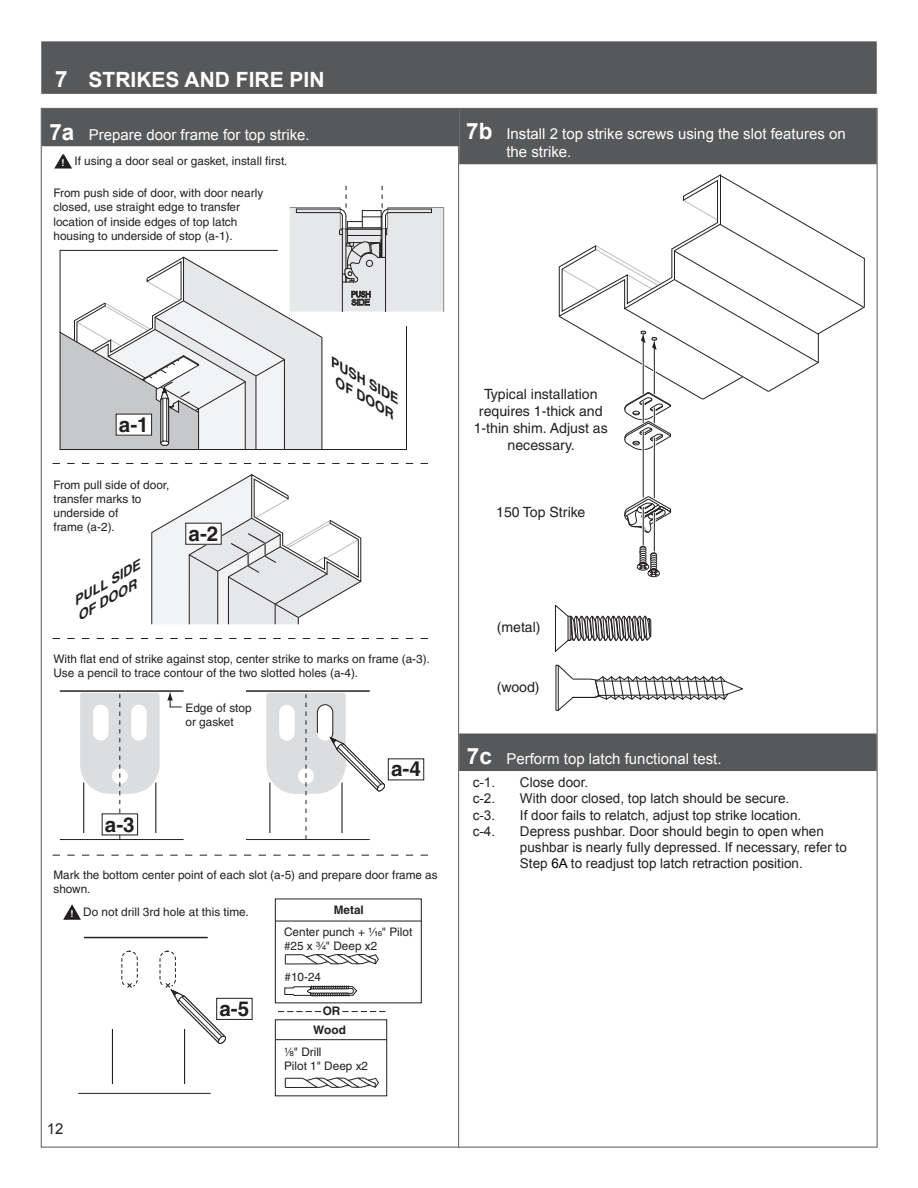
<style>
.page{position:relative;width:918px;height:1188px;background:#fff}
.page>*{position:absolute;margin:0;border:0;box-sizing:border-box;transform-origin:0 0}
.t1{font:700 21px "Arial";color:#fff}
.t2{font:700 20.55px "Helvetica";color:#231f20}
.t3{font:15px/18px "Arial";color:#fff}
.t4{font:15px "Arial";color:#231f20}
.t5{font:14.1px/17px "Helvetica";color:#231f20;text-align:center}
.t6{font:13.5px/16.2px "Arial";color:#231f20}
.t7{font:italic 700 12.45px/15px "Helvetica";color:#231f20;text-align:right;scale:1.15 1}
.t8{font:11.85px/14.1px "Helvetica";color:#231f20}
.t9{font:700 11.85px "Helvetica";color:#231f20}
.s1{font-size:22.5px}
.s2{font-weight:700;font-size:22.5px}
.s3{font-family:"Helvetica Fraction"}
.s4{color:#000}
</style>
<div class="page">
<hr style="left:458px;top:109px;width:1px;height:1039px;background:#57585a">
<div style="left:41px;top:41px;width:836px;height:53px;background:#57585a"></div>
<div style="left:42px;top:109px;width:417px;height:37px;background:#57585a"></div>
<hr style="left:246px;top:690px;width:124px;height:2px;background:#231f20">
<hr style="left:246px;top:839px;width:124px;height:1px;background:#231f20">
<div style="left:275px;top:899px;width:147px;height:104px;border:1px solid #211e1e"></div>
<div style="left:275px;top:1019px;width:112px;height:77px;border:1px solid #211e1e"></div>
<hr style="left:275px;top:921px;width:146px;height:1px;background:#211e1e">
<hr style="left:275px;top:1039px;width:112px;height:1px;background:#211e1e">
<svg style="left:278px;top:1011px;width:108px;height:1px"></svg>
<svg style="left:284px;top:986px;width:73px;height:10px"></svg>
<svg style="left:285px;top:954px;width:94px;height:11px"></svg>
<svg style="left:285px;top:1078px;width:94px;height:10px"></svg>
<div style="left:322px;top:1004px;width:19px;height:14px;background:#fff"></div>
<svg style="left:53px;top:463px;width:375px;height:1px"></svg>
<svg style="left:53px;top:638px;width:375px;height:1px"></svg>
<svg style="left:53px;top:855px;width:375px;height:1px"></svg>
<hr style="left:78px;top:1093px;width:133px;height:1px;background:#231f20">
<svg style="left:121px;top:951px;width:17px;height:37px"></svg>
<hr style="left:60px;top:690px;width:124px;height:2px;background:#231f20">
<hr style="left:60px;top:839px;width:124px;height:1px;background:#231f20">
<svg style="left:80px;top:691px;width:80px;height:148px"></svg>
<svg style="left:266px;top:691px;width:119px;height:149px"></svg>
<div style="left:112px;top:814px;width:15px;height:18px;background:#fff"></div>
<svg style="left:160px;top:951px;width:66px;height:93px"></svg>
<hr style="left:84px;top:937px;width:124px;height:1px;background:#231f20">
<hr style="left:112px;top:1029px;width:1px;height:55px;background:#231f20">
<hr style="left:184px;top:1029px;width:1px;height:55px;background:#231f20">
<svg style="left:151px;top:474px;width:210px;height:151px"></svg>
<svg style="left:167px;top:691px;width:15px;height:17px"></svg>
<div style="left:186px;top:523px;width:35px;height:21px;background:#fff"></div>
<div style="left:216px;top:998px;width:36px;height:22px;border:1px solid #231f20"></div>
<div style="left:388px;top:759px;width:36px;height:21px;border:1px solid #231f20"></div>
<svg style="left:60px;top:186px;width:384px;height:264px"></svg>
<svg style="left:63px;top:904px;width:18px;height:16px"></svg>
<svg style="left:54px;top:154px;width:18px;height:15px"></svg>
<div style="left:459px;top:109px;width:418px;height:55px;background:#57585a"></div>
<div style="left:459px;top:734px;width:418px;height:37px;background:#57585a"></div>
<svg style="left:624px;top:496px;width:47px;height:37px"></svg>
<hr style="left:642px;top:507px;width:3px;height:38px;background:#fff">
<hr style="left:653px;top:513px;width:3px;height:38px;background:#fff">
<hr style="left:643px;top:507px;width:1px;height:38px;background:#231f20">
<hr style="left:654px;top:513px;width:1px;height:38px;background:#231f20">
<svg style="left:556px;top:665px;width:187px;height:46px"></svg>
<svg style="left:555px;top:605px;width:96px;height:47px"></svg>
<svg style="left:637px;top:546px;width:23px;height:31px"></svg>
<hr style="left:642px;top:431px;width:3px;height:67px;background:#fff">
<hr style="left:653px;top:438px;width:3px;height:60px;background:#fff">
<hr style="left:643px;top:431px;width:1px;height:67px;background:#231f20">
<hr style="left:654px;top:438px;width:1px;height:60px;background:#231f20">
<svg style="left:559px;top:174px;width:306px;height:276px"></svg>
<hr style="left:653px;top:356px;width:3px;height:31px;background:#fff">
<hr style="left:643px;top:340px;width:1px;height:54px;background:#231f20">
<hr style="left:654px;top:347px;width:1px;height:47px;background:#231f20">
<h1 class="t1" style="left:55px;top:66px;width:271px"><span class="s1">7</span> STRIKES AND FIRE PIN</h1>
<p class="t3" style="left:49px;top:125px;width:262px"><span class="s2">7a</span> Prepare door frame for top strike.</p>
<p class="t8" style="left:62px;top:153px;width:227px"><sub>!</sub> If using a door seal or gasket, install first.</p>
<p class="t8" style="left:53px;top:186px;width:211px">From push side of door, with door nearly closed, use straight edge to transfer location of inside edges of top latch housing to underside of stop (a-1).</p>
<p class="t3" style="left:506px;top:125px;width:341px;text-indent:-40px"><span class="s2">7b</span> Install 2 top strike screws using the slot features on the strike.</p>
<h2 class="t2" style="left:119px;top:412px;width:31px">a-1</h2>
<p class="t8" style="left:53px;top:478px;width:118px">From pull side of door, transfer marks to underside of<br>frame (a-2).</p>
<p class="t7" style="left:66px;top:598px;width:71px;text-align:left;text-indent:5px;rotate:-30deg">PULL SIDE<br>OF DOOR</p>
<h2 class="t2" style="left:189px;top:521px;width:31px">a-2</h2>
<p class="t7" style="left:337px;top:356px;width:72px;rotate:30deg">PUSH SIDE<br>OF DOOR</p>
<p class="t8" style="left:53px;top:651px;width:378px">With flat end of strike against stop, center strike to marks on frame (a-3).<br>Use a pencil to trace contour of the two slotted holes (a-4).</p>
<h2 class="t2" style="left:105px;top:812px;width:31px">a-3</h2>
<p class="t8" style="left:185px;top:701px;width:68px">Edge of stop or gasket</p>
<h2 class="t2" style="left:391px;top:757px;width:31px">a-4</h2>
<p class="t8" style="left:53px;top:868px;width:386px">Mark the bottom center point of each slot (a-5) and prepare door frame as shown.</p>
<p class="t8" style="left:70px;top:905px;width:180px"><sub>!</sub> Do not drill 3rd hole at this time.</p>
<h2 class="t2" style="left:220px;top:996px;width:31px">a-5</h2>
<p class="t4" style="left:47px;top:1119px;width:18px">12</p>
<p class="t9" style="left:334px;top:903px;width:32px">Metal</p>
<p class="t8" style="left:284px;top:924px;width:130px">Center punch + <span class="s3">¹⁄₁₆</span>" Pilot</p>
<p class="t8" style="left:284px;top:938px;width:95px">#25 x <span class="s3">³⁄₄</span>" Deep x2</p>
<p class="t8" style="left:285px;top:970px;width:38px">#10-24</p>
<p class="t9" style="left:323px;top:1004px;width:19px">OR</p>
<p class="t9" style="left:313px;top:1023px;width:34px">Wood</p>
<p class="t8" style="left:284px;top:1044px;width:86px"><span class="s3">¹⁄₈</span>" Drill<br>Pilot 1" Deep x2</p>
<p class="t5" style="left:474px;top:386px;width:136px">Typical installation requires 1-thick and<br>1-thin shim. Adjust as necessary.</p>
<p class="t5" style="left:496px;top:503px;width:91px">150 Top Strike</p>
<p class="t5" style="left:497px;top:619px;width:45px">(metal)</p>
<p class="t5" style="left:497px;top:678px;width:45px">(wood)</p>
<p class="t3" style="left:467px;top:750px;width:256px"><span class="s2">7c</span> Perform top latch functional test.</p>
<p class="t6" style="left:473px;top:775px;width:24px">c-1.</p>
<p class="t6" style="left:520px;top:775px;width:70px">Close door.</p>
<p class="t6" style="left:473px;top:791px;width:24px">c-2.</p>
<p class="t6" style="left:520px;top:791px;width:271px">With door closed, top latch should be secure.</p>
<p class="t6" style="left:473px;top:807px;width:24px">c-3.</p>
<p class="t6" style="left:520px;top:807px;width:283px">If door fails to relatch, adjust top strike location.</p>
<p class="t6" style="left:473px;top:823px;width:24px">c-4.</p>
<p class="t6" style="left:520px;top:823px;width:328px">Depress pushbar. Door should begin to open when pushbar is nearly fully depressed. If necessary, refer to<br>Step <span class="s4">6A</span> to readjust top latch retraction position.</p>
</div>
